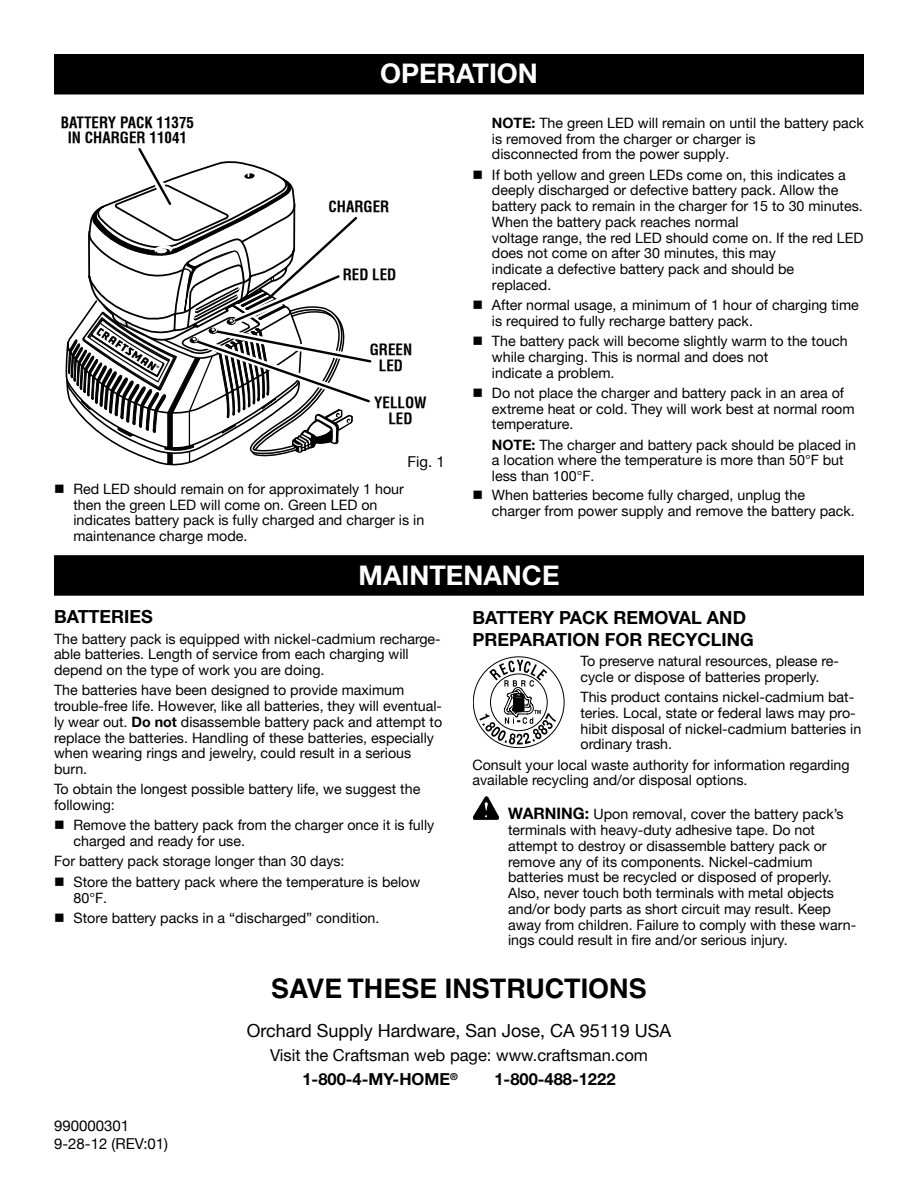
<style>
.page{position:relative;width:918px;height:1188px;background:#fff}
.page>*{position:absolute;margin:0;border:0;box-sizing:border-box;transform-origin:0 0}
.t1{font:700 27px "Helvetica";color:#000}
.t2{font:700 27px "Helvetica Neue";color:#fff}
.t3{font:700 18px/21.6px "Helvetica Neue";color:#000}
.t4{font:18px "Helvetica Neue";color:#000}
.t5{font:16.5px/24.3px "Helvetica Neue";color:#000}
.t6{font:700 16.5px "Helvetica Neue";color:#000}
.t7{font:700 condensed 15px/15.8px "Helvetica";color:#000;text-align:center}
.t8{font:15px/18px "Helvetica Neue";color:#000}
.t9{font:14.25px/15.8px "Helvetica Neue";color:#000}
.s1{font-weight:700}
.s2{font-weight:700;font-size:15.75px}
</style>
<div class="page">
<svg style="left:473px;top:657px;width:91px;height:91px"></svg>
<div style="left:55px;top:55px;width:808px;height:39px;background:#000"></div>
<div style="left:54px;top:54px;width:810px;height:40px;border:2px solid #000"></div>
<div style="left:55px;top:556px;width:808px;height:39px;background:#000"></div>
<div style="left:54px;top:555px;width:810px;height:41px;border:2px solid #000"></div>
<svg style="left:473px;top:797px;width:26px;height:22px"></svg>
<svg style="left:65px;top:148px;width:307px;height:318px"></svg>
<h1 class="t2" style="left:380px;top:57px;width:18px">OPERATIO</h1>
<h1 class="t2" style="left:518px;top:57px;width:22px">N</h1>
<p class="t7" style="left:61px;top:114px;width:135px">BATTERY PACK 11375<br>IN CHARGER 11041</p>
<p class="t7" style="left:329px;top:198px;width:62px">CHARGER</p>
<p class="t7" style="left:343px;top:266px;width:55px">RED LED</p>
<p class="t7" style="left:379px;top:342px;width:26px;text-align:left;text-indent:-9px">GREEN<br>LED</p>
<p class="t7" style="left:374px;top:395px;width:54px">YELLOW<br>LED</p>
<p class="t8" style="left:408px;top:452px;width:39px">Fig. 1</p>
<p class="t9" style="left:73px;top:481px;width:352px;text-indent:-19px">■ Red LED should remain on for approximately 1 hour then the green LED will come on. Green LED on indicates battery pack is fully charged and charger is in maintenance charge mode.</p>
<p class="t9" style="left:492px;top:115px;width:373px"><span class="s1">NOTE:</span> The green LED will remain on until the battery pack is removed from the charger or charger is<br>disconnected from the power supply.</p>
<p class="t9" style="left:492px;top:166px;width:373px;text-indent:-19px">■ If both yellow and green LEDs come on, this indicates a deeply discharged or defective battery pack. Allow the battery pack to remain in the charger for 15 to 30 minutes.<br>When the battery pack reaches normal<br>voltage range, the red LED should come on. If the red LED does not come on after 30 minutes, this may<br>indicate a defective battery pack and should be<br>replaced.</p>
<p class="t9" style="left:492px;top:297px;width:368px;text-indent:-19px">■ After normal usage, a minimum of 1 hour of charging time is required to fully recharge battery pack.</p>
<p class="t9" style="left:492px;top:333px;width:357px;text-indent:-19px">■ The battery pack will become slightly warm to the touch while charging. This is normal and does not<br>indicate a problem.</p>
<p class="t9" style="left:492px;top:385px;width:364px;text-indent:-19px">■ Do not place the charger and battery pack in an area of extreme heat or cold. They will work best at normal room temperature.</p>
<p class="t9" style="left:492px;top:437px;width:366px"><span class="s1">NOTE:</span> The charger and battery pack should be placed in a location where the temperature is more than 50°F but less than 100°F.</p>
<p class="t9" style="left:492px;top:487px;width:364px;text-indent:-19px">■ When batteries become fully charged, unplug the charger from power supply and remove the battery pack.</p>
<h1 class="t2" style="left:359px;top:558px;width:183px">MAI NTENANCE</h1>
<p class="t3" style="left:54px;top:606px;width:100px">BATTERIES</p>
<p class="t9" style="left:54px;top:630px;width:388px">The battery pack is equipped with nickel-cadmium recharge&shy;able batteries. Length of service from each charging will depend on the type of work you are doing.</p>
<p class="t9" style="left:54px;top:682px;width:390px">The batteries have been designed to provide maximum trouble-free life. However, like all batteries, they will eventual&shy;ly wear out. <span class="s1">DO NOT</span> disassemble battery pack and attempt to replace the batteries. Handling of these batteries, especially when wearing rings and jewelry, could result in a serious burn.</p>
<p class="t9" style="left:54px;top:781px;width:368px">To obtain the longest possible battery life, we suggest the following:</p>
<p class="t9" style="left:73px;top:817px;width:362px;text-indent:-19px">■ Remove the battery pack from the charger once it is fully charged and ready for use.</p>
<p class="t9" style="left:54px;top:853px;width:292px">For battery pack storage longer than 30 days:</p>
<p class="t9" style="left:73px;top:874px;width:348px;text-indent:-19px">■ Store the battery pack where the temperature is below<br>80°F.</p>
<p class="t9" style="left:54px;top:910px;width:327px">■ Store battery packs in a “discharged” condition.</p>
<p class="t3" style="left:472px;top:607px;width:283px">BATTERY PACK REMOVAL AND<br>PREPARATION FOR RECYCLING</p>
<p class="t9" style="left:580px;top:653px;width:260px">To preserve natural resources, please re&shy;cycle or dispose of batteries properly.</p>
<p class="t9" style="left:580px;top:689px;width:282px">This product contains nickel-cadmium bat&shy;teries. Local, state or federal laws may pro&shy;hibit disposal of nickel-cadmium batteries in ordinary trash.</p>
<p class="t9" style="left:472px;top:757px;width:379px">Consult your local waste authority for information regarding available recycling and/or disposal options.</p>
<p class="t9" style="left:508px;top:806px;width:350px"><span class="s2">WARNING:</span> Upon removal, cover the battery pack’s terminals with heavy-duty adhesive tape. Do not attempt to destroy or disassemble battery pack or remove any of its components. Nickel-cadmium batteries must be recycled or disposed of properly.<br>Also, never touch both terminals with metal objects and/or body parts as short circuit may result. Keep away from children. Failure to comply with these warn&shy;ings could result in fire and/or serious injury.</p>
<h1 class="t1" style="left:271px;top:972px;width:377px">SAVE THESE INSTRUCTIONS</h1>
<p class="t8" style="left:54px;top:1116px;width:116px">990000301<br>9-28-12 (REV:01)</p>
<p class="t4" style="left:247px;top:1020px;width:426px">Orchard Supply Hardware, San Jose, CA 95119 USA</p>
<p class="t5" style="left:302px;top:1043px;width:347px;text-indent:-32px">Visit the Craftsman web page: www.craftsman.com<br><span class="s1">1-800-4-MY-HOME</span><sup>®</sup></p>
<p class="t6" style="left:494px;top:1069px;width:123px">1-800-488-1222</p>
</div>
